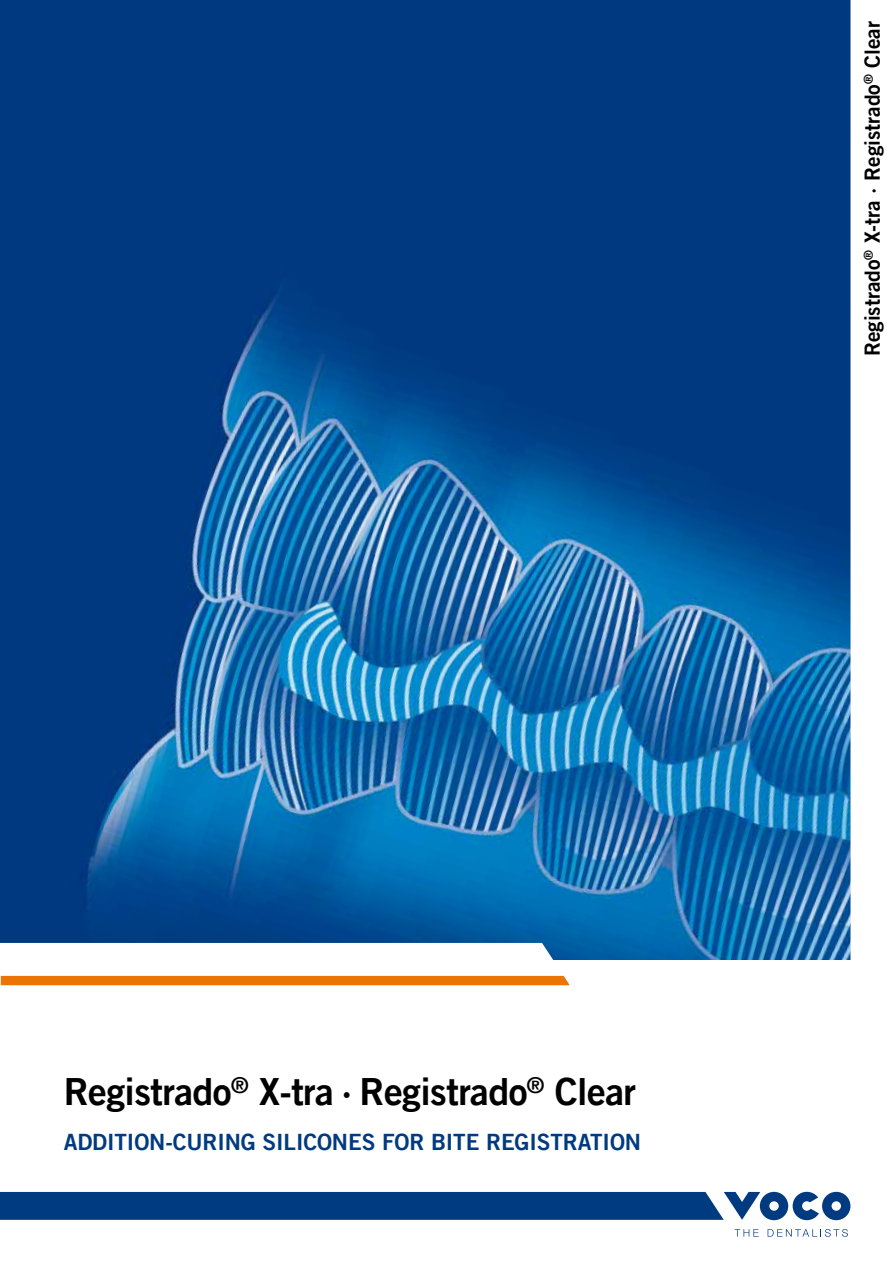
<style>
.page{position:relative;width:893px;height:1263px;background:#fff}
.page>*{position:absolute;margin:0;border:0;box-sizing:border-box;transform-origin:0 0}
.t1{font:37.5px "Trade Gothic LT Com Bd 2";letter-spacing:-.015em;color:#000}
.t2{font:22.5px "Trade Gothic LT Com Bd 2";letter-spacing:-.005em;color:#003a80}
.t3{font:21px "Trade Gothic LT Com Bd 2";color:#000}
</style>
<div class="page">
<div style="left:1px;top:976px;width:569px;height:9px;background:#ec7405"></div>
<img style="left:0;top:0;width:850px;height:960px">
<svg style="left:0;top:1192px;width:850px;height:28px;background:#134989"></svg>
<svg style="left:734px;top:1229px;width:25px;height:7px"></svg>
<svg style="left:768px;top:1229px;width:80px;height:8px"></svg>
<p class="t3" style="left:859px;top:356px;width:337px;rotate:-90deg">REGISTRADO<sup>®</sup> X-TRA · REGISTRADO<sup>®</sup> CLEAR</p>
<h1 class="t1" style="left:64px;top:1068px;width:574px">REGISTRADO<sup>®</sup> X-TRA · REGISTRADO<sup>®</sup> CLEAR</h1>
<p class="t2" style="left:64px;top:1127px;width:579px">ADDITION-CURING SILICONES FOR BITE REGISTRATION</p>
</div>
